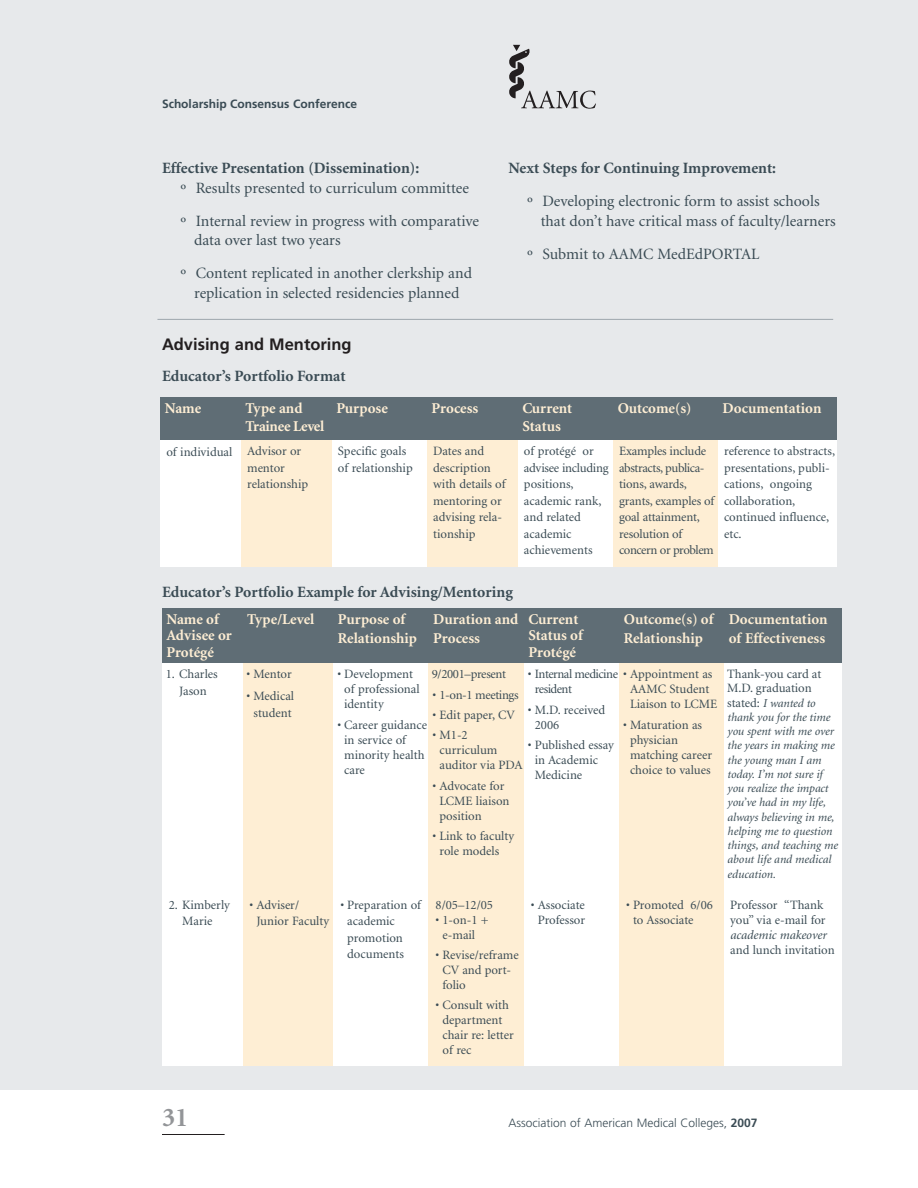
<style>
.page{position:relative;width:918px;height:1188px;background:#fff}
.page>*{position:absolute;margin:0;border:0;box-sizing:border-box;transform-origin:0 0}
.t1{font:700 27px "Minion";color:#939598}
.t2{font:700 16.5px "Frutiger";color:#231f20}
.t3{font:15.75px/33px "Minion";color:#3a4b54}
.t4{font:700 15.75px "Minion";color:#3a4b54}
.t5{font:700 15px/16.5px "Minion";color:#feeed4}
.t6{font:700 15px/18px "Minion";letter-spacing:-.02em;color:#feeed4}
.t7{font:12.75px/16.5px "Minion";color:#3a4b54}
.t8{font:12.75px/15px "Minion";letter-spacing:-.04em;color:#3a4b54}
.t9{font:italic 12.75px "Minion";color:#3a4b54}
.t10{font:12.75px "Minion";letter-spacing:-.03em;color:#3a4b54}
.t11{font:12.75px "Minion";letter-spacing:-.025em;color:#3a4b54}
.t12{font:italic 12px/14.2px "Minion";letter-spacing:-.005em;color:#3a4b54}
.t13{font:300 12px "Frutiger";color:#3a4b54}
.t14{font:700 12px "Frutiger";color:#3a4b54}
.s1{font-style:normal;font-size:12.75px}
.s2{font-weight:700}
</style>
<div class="page">
<div style="left:0;top:0;width:918px;height:1090px;background:#e7e9eb"></div>
<svg style="left:509px;top:45px;width:87px;height:64px"></svg>
<hr style="left:162px;top:1134px;width:63px;height:1px;background:#231f20">
<div style="left:160px;top:398px;width:81px;height:42px;background:#5f6d75"></div>
<div style="left:241px;top:398px;width:91px;height:42px;background:#5f6d75"></div>
<div style="left:332px;top:398px;width:95px;height:42px;background:#5f6d75"></div>
<div style="left:427px;top:398px;width:91px;height:42px;background:#5f6d75"></div>
<div style="left:518px;top:398px;width:95px;height:42px;background:#5f6d75"></div>
<div style="left:613px;top:398px;width:105px;height:42px;background:#5f6d75"></div>
<div style="left:718px;top:398px;width:119px;height:42px;background:#5f6d75"></div>
<div style="left:160px;top:440px;width:81px;height:127px;background:#fff"></div>
<div style="left:241px;top:440px;width:91px;height:127px;background:#feeed4"></div>
<div style="left:332px;top:440px;width:95px;height:127px;background:#fff"></div>
<div style="left:427px;top:440px;width:91px;height:127px;background:#feeed4"></div>
<div style="left:518px;top:440px;width:95px;height:127px;background:#fff"></div>
<div style="left:613px;top:440px;width:105px;height:127px;background:#feeed4"></div>
<div style="left:718px;top:440px;width:119px;height:127px;background:#fff"></div>
<hr style="left:157px;top:319px;width:676px;height:1px;background:#9ea6ad">
<div style="left:162px;top:609px;width:81px;height:54px;background:#5f6d75"></div>
<div style="left:243px;top:609px;width:90px;height:54px;background:#5f6d75"></div>
<div style="left:333px;top:609px;width:96px;height:54px;background:#5f6d75"></div>
<div style="left:429px;top:609px;width:95px;height:54px;background:#5f6d75"></div>
<div style="left:524px;top:609px;width:95px;height:54px;background:#5f6d75"></div>
<div style="left:619px;top:609px;width:105px;height:54px;background:#5f6d75"></div>
<div style="left:724px;top:609px;width:117px;height:54px;background:#5f6d75"></div>
<div style="left:162px;top:663px;width:81px;height:230px;background:#fff"></div>
<div style="left:243px;top:663px;width:90px;height:230px;background:#feeed4"></div>
<div style="left:333px;top:663px;width:96px;height:230px;background:#fff"></div>
<div style="left:429px;top:663px;width:95px;height:230px;background:#feeed4"></div>
<div style="left:524px;top:663px;width:95px;height:230px;background:#fff"></div>
<div style="left:619px;top:663px;width:105px;height:230px;background:#feeed4"></div>
<div style="left:724px;top:663px;width:117px;height:230px;background:#fff"></div>
<div style="left:162px;top:893px;width:81px;height:173px;background:#fff"></div>
<div style="left:243px;top:893px;width:90px;height:173px;background:#feeed4"></div>
<div style="left:333px;top:893px;width:96px;height:173px;background:#fff"></div>
<div style="left:429px;top:893px;width:95px;height:173px;background:#feeed4"></div>
<div style="left:524px;top:893px;width:95px;height:173px;background:#fff"></div>
<div style="left:619px;top:893px;width:105px;height:173px;background:#feeed4"></div>
<div style="left:724px;top:893px;width:117px;height:173px;background:#fff"></div>
<p class="t14" style="left:162px;top:99px;width:197px">Scholarship Consensus Conference</p>
<p class="t4" style="left:162px;top:162px;width:259px">Effective Presentation (Dissemination):</p>
<p class="t3" style="left:181px;top:172px;width:300px">º Results presented to curriculum committee<br>º Internal review in progress with comparative</p>
<p class="t3" style="left:181px;top:225px;width:293px;text-indent:14px">data over last two years<br>º Content replicated in another clerkship and</p>
<p class="t3" style="left:194px;top:277px;width:267px">replication in selected residencies planned</p>
<p class="t2" style="left:162px;top:338px;width:191px">Advising and Mentoring</p>
<p class="t4" style="left:162px;top:370px;width:185px">Educator’s Portfolio Format</p>
<p class="t4" style="left:509px;top:162px;width:269px">Next Steps for Continuing Improvement:</p>
<p class="t3" style="left:541px;top:193px;width:297px;line-height:19.5px;text-indent:-13px">º Developing electronic form to assist schools that don’t have critical mass of faculty/learners</p>
<p class="t3" style="left:527px;top:238px;width:234px">º Submit to AAMC MedEdPORTAL</p>
<p class="t5" style="left:165px;top:401px;width:38px">Name</p>
<p class="t6" style="left:246px;top:400px;width:80px">Type and<br>Trainee Level</p>
<p class="t5" style="left:336px;top:401px;width:53px">Purpose</p>
<p class="t5" style="left:432px;top:401px;width:48px">Process</p>
<p class="t5" style="left:522px;top:400px;width:51px;line-height:18px">Current<br>Status</p>
<p class="t5" style="left:618px;top:401px;width:75px">Outcome(s)</p>
<p class="t5" style="left:723px;top:401px;width:100px">Documentation</p>
<p class="t7" style="left:247px;top:444px;width:62px;text-indent:-81px">of individual Advisor or mentor relationship</p>
<p class="t7" style="left:338px;top:444px;width:76px">Specific goals of relationship</p>
<p class="t7" style="left:433px;top:444px;width:74px">Dates and description with details of mentoring or advising rela&shy;tionship</p>
<p class="t7" style="left:524px;top:444px;width:86px">of protégé or advisee including positions, academic rank, and related academic achievements</p>
<p class="t7" style="left:619px;top:444px;width:96px">Examples include abstracts, publica&shy;tions, awards, grants, examples of goal attainment, resolution of concern or problem</p>
<p class="t7" style="left:724px;top:444px;width:113px">reference to abstracts, presentations, publi&shy;cations, ongoing collaboration, continued influence, etc.</p>
<p class="t4" style="left:162px;top:586px;width:352px">Educator’s Portfolio Example for Advising/Mentoring</p>
<p class="t5" style="left:166px;top:612px;width:67px">Name of<br>Advisee or<br>Protégé</p>
<p class="t5" style="left:247px;top:612px;width:69px">Type/Level</p>
<p class="t5" style="left:338px;top:611px;width:81px;line-height:19.5px">Purpose of<br>Relationship</p>
<p class="t5" style="left:433px;top:611px;width:87px;line-height:19.5px">Duration and<br>Process</p>
<p class="t5" style="left:529px;top:612px;width:56px">Current<br>Status of<br>Protégé</p>
<p class="t5" style="left:624px;top:611px;width:91px;line-height:19.5px">Outcome(s) of<br>Relationship</p>
<p class="t5" style="left:729px;top:611px;width:100px;line-height:19.5px">Documentation of Effectiveness</p>
<p class="t7" style="left:166px;top:667px;width:54px;text-align:center">1. Charles<br>Jason</p>
<p class="t7" style="left:247px;top:667px;width:47px">• Mentor</p>
<p class="t7" style="left:344px;top:668px;width:77px;line-height:15px;text-indent:-7px">• Development of professional identity</p>
<p class="t7" style="left:344px;top:718px;width:84px;line-height:15px;text-indent:-7px">• Career guidance in service of minority health care</p>
<p class="t8" style="left:535px;top:668px;width:179px;text-indent:-7px">• Internal medicine • Appointment as resident</p>
<p class="t7" style="left:535px;top:703px;width:72px;line-height:15px;text-indent:-7px">• M.D. received<br>2006</p>
<p class="t7" style="left:535px;top:738px;width:81px;line-height:15px;text-indent:-7px">• Published essay in Academic<br>Medicine</p>
<p class="t7" style="left:727px;top:668px;width:96px;line-height:14.2px">Thank-you card at<br>M.D. graduation</p>
<p class="t12" style="left:727px;top:697px;width:112px"><span class="s1">stated:</span> I wanted to thank you for the time you spent with me over the years in making me the young man I am today. I’m not sure if you realize the impact you’ve had in my life, always believing in me, helping me to question things, and teaching me about life and medical education.</p>
<p class="t11" style="left:432px;top:669px;width:76px">9/2001–present</p>
<p class="t10" style="left:433px;top:690px;width:88px">• 1-on-1 meetings</p>
<p class="t7" style="left:433px;top:708px;width:84px">• Edit paper, CV</p>
<p class="t7" style="left:440px;top:729px;width:85px;line-height:15px;text-indent:-7px">• M1-2 curriculum auditor via PDA</p>
<p class="t7" style="left:440px;top:779px;width:72px;line-height:15px;text-indent:-7px">• Advocate for<br>LCME liaison position</p>
<p class="t7" style="left:440px;top:830px;width:76px;line-height:15px;text-indent:-7px">• Link to faculty role models</p>
<p class="t7" style="left:630px;top:683px;width:89px;line-height:15px">AAMC Student<br>Liaison to LCME</p>
<p class="t7" style="left:630px;top:718px;width:84px;line-height:15px;text-indent:-7px">• Maturation as physician matching career choice to values</p>
<p class="t7" style="left:247px;top:689px;width:49px;text-align:center">• Medical student</p>
<p class="t7" style="left:169px;top:897px;width:63px;text-align:center">2. Kimberly<br>Marie</p>
<p class="t7" style="left:257px;top:897px;width:74px;text-indent:-7px">• Adviser/<br>Junior Faculty</p>
<p class="t7" style="left:347px;top:897px;width:75px;text-indent:-7px">• Preparation of academic promotion documents</p>
<p class="t7" style="left:436px;top:897px;width:59px">8/05–12/05</p>
<p class="t7" style="left:436px;top:913px;width:55px;line-height:15px;text-align:center">• 1-on-1 + e-mail</p>
<p class="t7" style="left:443px;top:948px;width:78px;line-height:15px;text-indent:-7px">• Revise/reframe<br>CV and port&shy;folio</p>
<p class="t7" style="left:443px;top:999px;width:73px;line-height:15px;text-indent:-7px">• Consult with department chair re: letter of rec</p>
<p class="t7" style="left:531px;top:898px;width:56px;line-height:15px;text-align:center">• Associate<br>Professor</p>
<p class="t7" style="left:633px;top:898px;width:81px;line-height:15px;text-indent:-7px">• Promoted 6/06 to Associate</p>
<p class="t7" style="left:730px;top:898px;width:97px;line-height:15px">Professor “Thank you” via e-mail for</p>
<p class="t9" style="left:730px;top:929px;width:98px">academic makeover</p>
<p class="t7" style="left:730px;top:942px;width:106px">and lunch invitation</p>
<h1 class="t1" style="left:162px;top:1107px;width:28px">31</h1>
<p class="t13" style="left:508px;top:1118px;width:250px">Association of American Medical Colleges, <span class="s2">2007</span></p>
</div>
